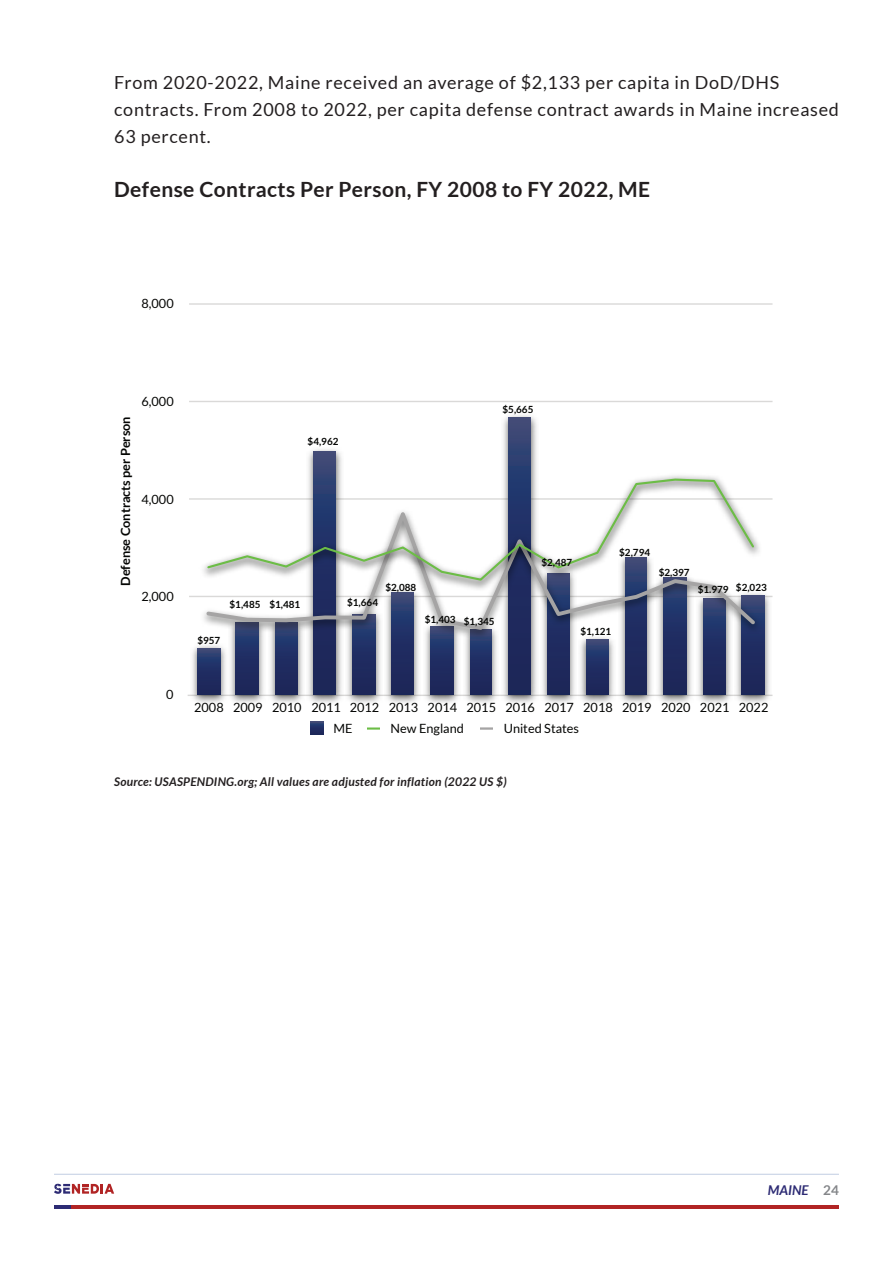
<style>
.page{position:relative;width:893px;height:1263px;background:#fff}
.page>*{position:absolute;margin:0;border:0;box-sizing:border-box;transform-origin:0 0}
.t1{font:700 21px "Lato";letter-spacing:.02em;color:#231f20}
.t2{font:18px/27px "Lato";letter-spacing:.04em;color:#231f20}
.t3{font:italic 700 13.5px "Lato";color:#2d2b74}
.t4{font:700 13.5px "Lato";color:#848689}
.t5{font:12.75px/20.4px "Lato";color:#040503}
.t6{font:700 12.75px "Lato";color:#040503}
.t7{font:italic 700 12px "Lato";letter-spacing:.02em;color:#231f20}
.t8{font:700 9.9px "Lato";color:#040503}
</style>
<div class="page">
<svg style="left:54px;top:1184px;width:60px;height:10px"></svg>
<hr style="left:54px;top:1174px;width:785px;height:1px;background:#c2cee2">
<hr style="left:54px;top:1205px;width:16px;height:4px;background:#2d2b74">
<hr style="left:72px;top:1205px;width:767px;height:4px;background:#b12424">
<hr style="left:189px;top:596px;width:583px;height:1px;background:#dad9d8">
<hr style="left:189px;top:498px;width:583px;height:2px;background:#dad9d8">
<hr style="left:189px;top:401px;width:583px;height:1px;background:#dad9d8">
<hr style="left:189px;top:303px;width:583px;height:2px;background:#dad9d8">
<hr style="left:188px;top:695px;width:584px;height:1px;background:#dad9d8">
<img style="left:190px;top:645px;width:37px;height:58px">
<svg style="left:198px;top:648px;width:22px;height:47px"></svg>
<img style="left:229px;top:642px;width:36px;height:61px">
<div style="left:236px;top:623px;width:22px;height:72px;background:#1f2b5f"></div>
<img style="left:268px;top:642px;width:37px;height:61px">
<div style="left:275px;top:623px;width:23px;height:72px;background:#1f2b5f"></div>
<img style="left:306px;top:449px;width:37px;height:254px">
<svg style="left:313px;top:452px;width:23px;height:243px;background:#263060"></svg>
<img style="left:346px;top:642px;width:37px;height:61px">
<div style="left:353px;top:614px;width:23px;height:81px;background:#1f2a5f"></div>
<img style="left:384px;top:642px;width:37px;height:61px">
<div style="left:391px;top:593px;width:23px;height:102px;background:#1f295d"></div>
<img style="left:424px;top:642px;width:36px;height:61px">
<div style="left:431px;top:627px;width:22px;height:68px;background:linear-gradient(to right,#1f2d61,#1f2d61)"></div>
<img style="left:463px;top:642px;width:35px;height:61px">
<svg style="left:470px;top:642px;width:21px;height:53px"></svg>
<img style="left:501px;top:415px;width:37px;height:288px">
<svg style="left:508px;top:418px;width:23px;height:277px;background:#293566"></svg>
<img style="left:541px;top:642px;width:35px;height:61px">
<div style="left:548px;top:573px;width:21px;height:122px;background:#1e295c"></div>
<img style="left:579px;top:642px;width:37px;height:61px">
<svg style="left:586px;top:642px;width:23px;height:53px"></svg>
<img style="left:618px;top:642px;width:36px;height:61px">
<div style="left:626px;top:558px;width:21px;height:137px;background:#1e285b"></div>
<img style="left:657px;top:642px;width:36px;height:61px">
<div style="left:664px;top:577px;width:22px;height:118px;background:#1e295d"></div>
<img style="left:696px;top:642px;width:37px;height:61px">
<div style="left:703px;top:599px;width:23px;height:96px;background:#1f295d"></div>
<img style="left:734px;top:594px;width:37px;height:109px">
<div style="left:741px;top:596px;width:23px;height:99px;background:#1f295d"></div>
<img style="left:203px;top:594px;width:561px;height:48px">
<svg style="left:204px;top:594px;width:553px;height:38px"></svg>
<img style="left:196px;top:471px;width:568px;height:123px">
<svg style="left:206px;top:477px;width:550px;height:105px"></svg>
<svg style="left:311px;top:721px;width:12px;height:13px"></svg>
<svg style="left:367px;top:727px;width:13px;height:3px"></svg>
<svg style="left:480px;top:727px;width:13px;height:3px"></svg>
<p class="t2" style="left:114px;top:69px;width:726px">From 2020-2022, Maine received an average of $2,133 per capita in DoD/DHS contracts. From 2008 to 2022, per capita defense contract awards in Maine increased<br>63 percent.</p>
<p class="t1" style="left:114px;top:177px;width:538px">Defense Contracts Per Person, FY 2008 to FY 2022, ME</p>
<p class="t5" style="left:142px;top:293px;width:34px">8,000</p>
<p class="t6" style="left:118px;top:586px;width:171px;rotate:-90deg">Defense Contracts per Person</p>
<p class="t5" style="left:142px;top:391px;width:34px">6,000</p>
<p class="t5" style="left:142px;top:489px;width:34px">4,000</p>
<p class="t5" style="left:142px;top:586px;width:34px">2,000</p>
<p class="t5" style="left:166px;top:684px;width:9px">0</p>
<p class="t8" style="left:308px;top:436px;width:32px">$4,962</p>
<p class="t8" style="left:502px;top:403px;width:32px">$5,665</p>
<p class="t8" style="left:230px;top:599px;width:72px">$1,485 $1,481</p>
<p class="t8" style="left:197px;top:634px;width:24px">$957</p>
<p class="t8" style="left:385px;top:581px;width:32px">$2,088</p>
<p class="t8" style="left:347px;top:596px;width:32px">$1,664</p>
<p class="t8" style="left:425px;top:615px;width:71px">$1,403 $1,345</p>
<p class="t8" style="left:541px;top:557px;width:32px">$2,487</p>
<p class="t8" style="left:619px;top:546px;width:32px">$2,794</p>
<p class="t8" style="left:659px;top:566px;width:32px">$2,397</p>
<p class="t8" style="left:698px;top:583px;width:71px">$1.979 $2,023</p>
<p class="t8" style="left:580px;top:626px;width:32px">$1,121</p>
<p class="t5" style="left:334px;top:697px;width:436px;text-indent:-139px">2008 2009 2010 2011 2012 2013 2014 2015 2016 2017 2018 2019 2020 2021 2022<br>ME</p>
<p class="t5" style="left:391px;top:718px;width:75px">New England</p>
<p class="t5" style="left:504px;top:718px;width:77px">United States</p>
<p class="t7" style="left:114px;top:775px;width:394px">Source: USASPENDING.org; All values are adjusted for inflation (2022 US $)</p>
<p class="t3" style="left:768px;top:1182px;width:42px">MAINE</p>
<p class="t4" style="left:823px;top:1182px;width:17px">24</p>
</div>
